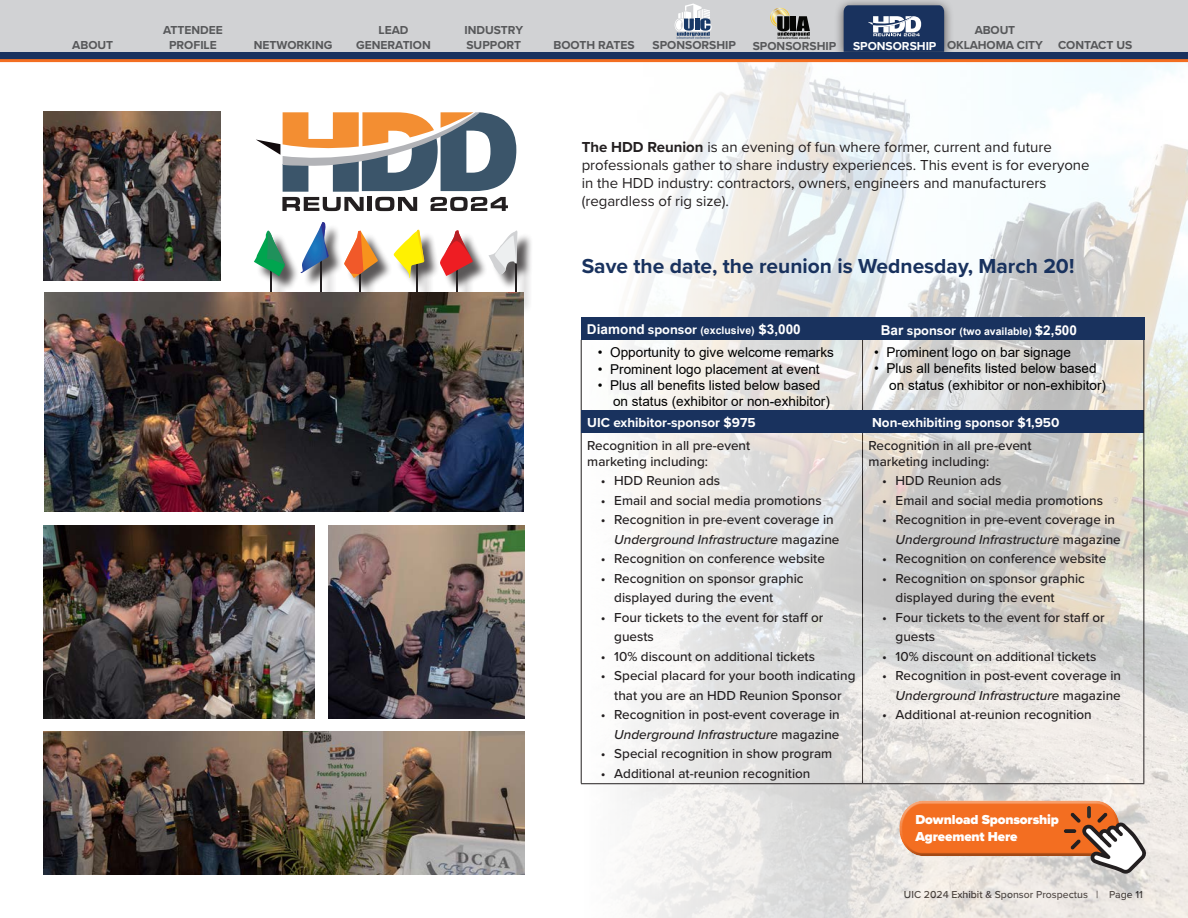
<style>
.page{position:relative;width:1188px;height:918px;background:#fff}
.page>*{position:absolute;margin:0;border:0;box-sizing:border-box;transform-origin:0 0}
.t1{font:700 21px "Proxima Nova";color:#19325e}
.t2{font:15px/18px "Proxima Nova";color:#231f20}
.List_Paragraph{font:500 13.5px/19.5px "Proxima Nova";color:#231f20}
.t3{font:13.5px/16.2px "Arial";color:#000}
.t4{font:700 13.5px "Proxima Nova";color:#fff}
.t5{font:900 13.5px/16.2px "Proxima Nova";letter-spacing:-.01em;color:#fff}
.t6{font:700 13.5px "Arial";color:#fff}
.t7{font:700 12px "Proxima Nova";color:#57585a}
.t8{font:700 12px "Proxima Nova";color:#fff}
.t9{font:500 10.5px "Proxima Nova";color:#231f20}
.t10{font:700 10.5px "Arial";color:#fff}
.s1{font-weight:700}
.s2{font-family:"Proxima Nova"}
.s3{font-size:10.5px}
.s4{font-size:13.5px}
.s5{font-family:"Proxima Nova";font-size:13.5px}
.s6{font-style:italic}
</style>
<div class="page">
<hr style="left:581px;top:340px;width:1px;height:443px;background:#231f20">
<img style="left:582px;top:62px;width:606px;height:855px">
<div style="left:581px;top:411px;width:282px;height:22px;background:#19325e"></div>
<div style="left:863px;top:411px;width:281px;height:22px;background:#19325e"></div>
<hr style="left:1143px;top:338px;width:1px;height:445px;background:#231f20">
<hr style="left:581px;top:783px;width:282px;height:1px;background:#231f20">
<hr style="left:863px;top:783px;width:281px;height:1px;background:#231f20">
<div style="left:256px;top:225px;width:278px;height:90px;background:#231f20;opacity:.75"></div>
<hr style="left:270px;top:259px;width:2px;height:41px;background:#231f20">
<svg style="left:254px;top:231px;width:31px;height:45px"></svg>
<hr style="left:320px;top:259px;width:1px;height:41px;background:#231f20">
<svg style="left:301px;top:222px;width:28px;height:51px"></svg>
<hr style="left:359px;top:259px;width:1px;height:41px;background:#231f20">
<svg style="left:344px;top:231px;width:34px;height:47px"></svg>
<hr style="left:417px;top:259px;width:1px;height:41px;background:#231f20">
<svg style="left:394px;top:230px;width:30px;height:48px"></svg>
<hr style="left:457px;top:259px;width:1px;height:41px;background:#231f20">
<svg style="left:440px;top:230px;width:33px;height:46px"></svg>
<hr style="left:515px;top:259px;width:1px;height:40px;background:#231f20">
<svg style="left:489px;top:230px;width:28px;height:44px"></svg>
<img style="left:44px;top:293px;width:479px;height:219px">
<img style="left:43px;top:732px;width:481px;height:142px">
<img style="left:43px;top:525px;width:272px;height:193px">
<img style="left:328px;top:525px;width:196px;height:193px">
<svg style="left:256px;top:112px;width:260px;height:99px"></svg>
<div style="left:0;top:0;width:1188px;height:52px;background:#d1d2d4"></div>
<div style="left:833px;top:0;width:121px;height:63px;background:#231f20;opacity:.75"></div>
<div style="left:0;top:52px;width:1188px;height:8px;background:#19325e"></div>
<svg style="left:844px;top:5px;width:100px;height:47px"></svg>
<hr style="left:0;top:59px;width:1188px;height:3px;background:#f36e21">
<img style="left:43px;top:111px;width:177px;height:170px">
<div style="left:895px;top:796px;width:229px;height:49px;background:#fff;opacity:.66"></div>
<svg style="left:899px;top:801px;width:248px;height:73px"></svg>
<svg style="left:1064px;top:829px;width:12px;height:4px"></svg>
<svg style="left:770px;top:8px;width:40px;height:31px"></svg>
<svg style="left:674px;top:4px;width:38px;height:35px"></svg>
<div style="left:581px;top:318px;width:282px;height:22px;background:#19325e"></div>
<div style="left:863px;top:318px;width:281px;height:22px;background:#19325e"></div>
<p class="t7" style="left:72px;top:36px;width:43px">ABOUT</p>
<p class="t7" style="left:163px;top:21px;width:61px">ATTENDEE</p>
<p class="t7" style="left:169px;top:36px;width:49px">PROFILE</p>
<p class="t7" style="left:254px;top:36px;width:80px">NETWORKING</p>
<p class="t7" style="left:378px;top:21px;width:32px">LEAD</p>
<p class="t7" style="left:356px;top:36px;width:76px">GENERATION</p>
<p class="t7" style="left:464px;top:21px;width:60px">INDUSTRY</p>
<p class="t7" style="left:466px;top:36px;width:56px">SUPPORT</p>
<p class="t7" style="left:553px;top:36px;width:83px">BOOTH RATES</p>
<p class="t7" style="left:653px;top:36px;width:85px">SPONSORSHIP</p>
<p class="t7" style="left:975px;top:21px;width:42px">ABOUT</p>
<p class="t7" style="left:753px;top:37px;width:85px">SPONSORSHIP</p>
<p class="t8" style="left:853px;top:37px;width:85px">SPONSORSHIP</p>
<p class="t7" style="left:947px;top:36px;width:97px">OKLAHOMA CITY</p>
<p class="t7" style="left:1058px;top:36px;width:76px">CONTACT US</p>
<p class="t2" style="left:582px;top:137px;width:510px"><span class="s1">The HDD Reunion</span> is an evening of fun where former, current and future professionals gather to share industry experiences. This event is for everyone in the HDD industry: contractors, owners, engineers and manufacturers (regardless of rig size).</p>
<p class="t1" style="left:582px;top:250px;width:494px">Save the date, the reunion is Wednesday, March 20!</p>
<p class="t6" style="left:587px;top:320px;width:215px">Diamond <span class="s2">sponsor</span> <span class="s3">(exclusive)</span> <span class="s2">$</span>3,000</p>
<p class="t10" style="left:881px;top:324px;width:198px"><span class="s4">Bar</span> <span class="s5">sponsor</span> (two available) <span class="s5">$</span><span class="s4">2,500</span></p>
<p class="t3" style="left:598px;top:344px;width:238px">• Opportunity to give welcome remarks</p>
<p class="t3" style="left:598px;top:361px;width:223px">• Prominent logo placement at event</p>
<p class="t3" style="left:613px;top:377px;width:218px;text-indent:-15px">• Plus all benefits listed below based on status (exhibitor or non-exhibitor)</p>
<p class="t3" style="left:874px;top:344px;width:198px">• Prominent logo on bar signage</p>
<p class="t3" style="left:889px;top:360px;width:218px;text-indent:-15px">• Plus all benefits listed below based on status (exhibitor or non-exhibitor)</p>
<p class="t4" style="left:587px;top:413px;width:170px">UIC exhibitor-sponsor $975</p>
<p class="t4" style="left:872px;top:413px;width:189px">Non-exhibiting sponsor $1,950</p>
<p class="List_Paragraph" style="left:587px;top:437px;width:165px;line-height:15.8px">Recognition in all pre-event marketing including:</p>
<p class="List_Paragraph" style="left:601px;top:470px;width:121px">• HDD Reunion ads</p>
<p class="List_Paragraph" style="left:601px;top:490px;width:222px">• Email and social media promotions</p>
<p class="List_Paragraph" style="left:614px;top:509px;width:227px;text-indent:-14px">• Recognition in pre-event coverage in<br><span class="s6">Underground Infrastructure</span> magazine</p>
<p class="List_Paragraph" style="left:601px;top:548px;width:226px">• Recognition on conference website</p>
<p class="List_Paragraph" style="left:614px;top:568px;width:191px;text-indent:-14px">• Recognition on sponsor graphic displayed during the event</p>
<p class="List_Paragraph" style="left:614px;top:607px;width:211px;text-indent:-14px">• Four tickets to the event for staff or guests</p>
<p class="List_Paragraph" style="left:601px;top:646px;width:216px">• 10% discount on additional tickets</p>
<p class="List_Paragraph" style="left:601px;top:665px;width:256px;text-align:center">• Special placard for your booth indicating that you are an HDD Reunion Sponsor</p>
<p class="List_Paragraph" style="left:601px;top:704px;width:241px;text-align:right">• Recognition in post-event coverage in<br><span class="s6">Underground Infrastructure</span> magazine</p>
<p class="List_Paragraph" style="left:601px;top:743px;width:233px">• Special recognition in show program</p>
<p class="List_Paragraph" style="left:601px;top:763px;width:211px">• Additional at-reunion recognition</p>
<p class="List_Paragraph" style="left:869px;top:437px;width:165px;line-height:15.8px">Recognition in all pre-event marketing including:</p>
<p class="List_Paragraph" style="left:882px;top:470px;width:121px">• HDD Reunion ads</p>
<p class="List_Paragraph" style="left:882px;top:490px;width:222px">• Email and social media promotions</p>
<p class="List_Paragraph" style="left:896px;top:509px;width:227px;text-indent:-14px">• Recognition in pre-event coverage in<br><span class="s6">Underground Infrastructure</span> magazine</p>
<p class="List_Paragraph" style="left:882px;top:548px;width:226px">• Recognition on conference website</p>
<p class="List_Paragraph" style="left:896px;top:568px;width:191px;text-indent:-14px">• Recognition on sponsor graphic displayed during the event</p>
<p class="List_Paragraph" style="left:896px;top:607px;width:211px;text-indent:-14px">• Four tickets to the event for staff or guests</p>
<p class="List_Paragraph" style="left:882px;top:646px;width:216px">• 10% discount on additional tickets</p>
<p class="List_Paragraph" style="left:882px;top:665px;width:241px;text-align:right">• Recognition in post-event coverage in<br><span class="s6">Underground Infrastructure</span> magazine</p>
<p class="List_Paragraph" style="left:882px;top:704px;width:211px">• Additional at-reunion recognition</p>
<p class="t5" style="left:915px;top:812px;width:145px">Download Sponsorship<br>Agreement Here</p>
<p class="t9" style="left:904px;top:886px;width:241px">UIC 2024 Exhibit &amp; Sponsor Prospectus | Page 11</p>
</div>
